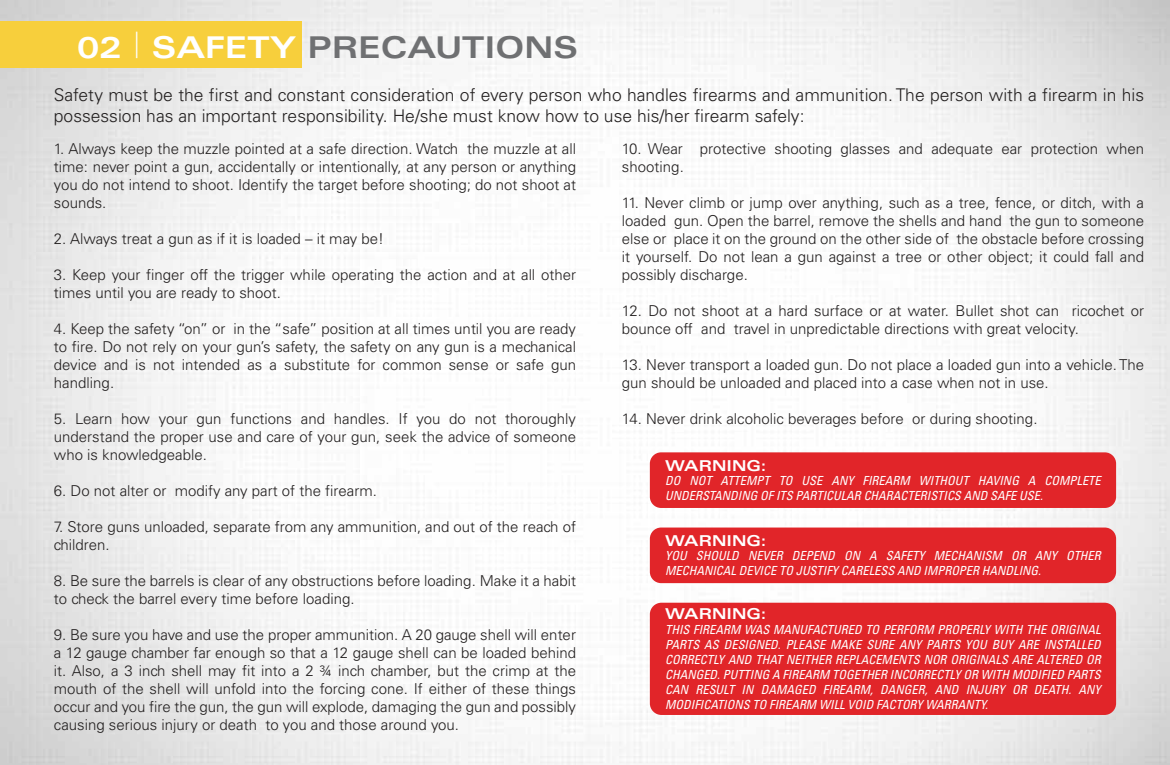
<style>
.page{position:relative;width:1170px;height:765px;background:#fff}
.page>*{position:absolute;margin:0;border:0;box-sizing:border-box;transform-origin:0 0}
.t1{font:700 expanded 30px "Univers";color:#6f7072}
.t2{font:300 17.5px/21px "Univers";color:#221f1f}
.t3{font:300 15px/18px "Univers";color:#221f1f}
.t4{font:700 expanded 15px "Univers";color:#fff}
.t5{font:italic condensed 12.5px/15px "Univers";color:#fff}
.s1{color:#fff}
.s2{font-weight:100;font-stretch:ultra-condensed;font-size:36.25px;color:#fff}
</style>
<div class="page">
<img style="left:0;top:0;width:1170px;height:765px">
<div style="left:0;top:21px;width:302px;height:47px;background:#f7cf3c"></div>
<div style="left:650px;top:528px;width:466px;height:55px;background:#e12529;border-radius:11px"></div>
<div style="left:650px;top:603px;width:466px;height:112px;background:#e12529;border-radius:12px"></div>
<div style="left:650px;top:452px;width:466px;height:56px;background:#e12529;border-radius:11px"></div>
<h1 class="t1" style="left:77px;top:31px;width:502px"><span class="s1">02</span> <span class="s2">|</span> <span class="s1">SAFETY</span> PRECAUTIONS</h1>
<p class="t2" style="left:54px;top:84px;width:1092px">Safety must be the first and constant consideration of every person who handles firearms and ammunition. The person with a firearm in his possession has an important responsibility. He/she must know how to use his/her firearm safely:</p>
<p class="t3" style="left:54px;top:140px;width:524px;text-align:justify">1. Always keep the muzzle pointed at a safe direction. Watch the muzzle at all time: never point a gun, accidentally or intentionally, at any person or anything you do not intend to shoot. Identify the target before shooting; do not shoot at sounds.</p>
<p class="t3" style="left:54px;top:230px;width:332px">2. Always treat a gun as if it is loaded – it may be!</p>
<p class="t3" style="left:54px;top:266px;width:524px">3. Keep your finger off the trigger while operating the action and at all other times until you are ready to shoot.</p>
<p class="t3" style="left:54px;top:320px;width:524px;text-align:justify">4. Keep the safety “on” or in the “safe” position at all times until you are ready to fire. Do not rely on your gun’s safety, the safety on any gun is a mechanical device and is not intended as a substitute for common sense or safe gun handling.</p>
<p class="t3" style="left:54px;top:410px;width:524px;text-align:justify">5. Learn how your gun functions and handles. If you do not thoroughly understand the proper use and care of your gun, seek the advice of someone who is knowledgeable.</p>
<p class="t3" style="left:54px;top:482px;width:325px">6. Do not alter or modify any part of the firearm.</p>
<p class="t3" style="left:54px;top:518px;width:524px">7. Store guns unloaded, separate from any ammunition, and out of the reach of children.</p>
<p class="t3" style="left:54px;top:572px;width:524px">8. Be sure the barrels is clear of any obstructions before loading. Make it a habit to check the barrel every time before loading.</p>
<p class="t3" style="left:54px;top:626px;width:524px;text-align:justify">9. Be sure you have and use the proper ammunition. A 20 gauge shell will enter a 12 gauge chamber far enough so that a 12 gauge shell can be loaded behind it. Also, a 3 inch shell may fit into a 2 ¾ inch chamber, but the crimp at the mouth of the shell will unfold into the forcing cone. If either of these things occur and you fire the gun, the gun will explode, damaging the gun and possibly causing serious injury or death to you and those around you.</p>
<p class="t3" style="left:622px;top:140px;width:524px">10. Wear protective shooting glasses and adequate ear protection when shooting.</p>
<p class="t3" style="left:622px;top:194px;width:524px;text-align:justify">11. Never climb or jump over anything, such as a tree, fence, or ditch, with a loaded gun. Open the barrel, remove the shells and hand the gun to someone else or place it on the ground on the other side of the obstacle before crossing it yourself. Do not lean a gun against a tree or other object; it could fall and possibly discharge.</p>
<p class="t3" style="left:622px;top:302px;width:524px">12. Do not shoot at a hard surface or at water. Bullet shot can ricochet or bounce off and travel in unpredictable directions with great velocity.</p>
<p class="t3" style="left:622px;top:356px;width:524px">13. Never transport a loaded gun. Do not place a loaded gun into a vehicle. The gun should be unloaded and placed into a case when not in use.</p>
<p class="t3" style="left:622px;top:410px;width:417px">14. Never drink alcoholic beverages before or during shooting.</p>
<p class="t4" style="left:665px;top:457px;width:103px">WARNING:</p>
<p class="t5" style="left:665px;top:473px;width:437px">DO NOT ATTEMPT TO USE ANY FIREARM WITHOUT HAVING A COMPLETE<br>UNDERSTANDING OF ITS PARTICULAR CHARACTERISTICS AND SAFE USE.</p>
<p class="t4" style="left:665px;top:532px;width:103px">WARNING:</p>
<p class="t5" style="left:665px;top:548px;width:437px">YOU SHOULD NEVER DEPEND ON A SAFETY MECHANISM OR ANY OTHER<br>MECHANICAL DEVICE TO JUSTIFY CARELESS AND IMPROPER HANDLING.</p>
<p class="t4" style="left:665px;top:606px;width:103px">WARNING:</p>
<p class="t5" style="left:665px;top:622px;width:437px;text-align:justify">THIS FIREARM WAS MANUFACTURED TO PERFORM PROPERLY WITH THE ORIGINAL PARTS AS DESIGNED. PLEASE MAKE SURE ANY PARTS YOU BUY ARE INSTALLED CORRECTLY AND THAT NEITHER REPLACEMENTS NOR ORIGINALS ARE ALTERED OR CHANGED. PUTTING A FIREARM TOGETHER INCORRECTLY OR WITH MODIFIED PARTS CAN RESULT IN DAMAGED FIREARM, DANGER, AND INJURY OR DEATH. ANY MODIFICATIONS TO FIREARM WILL VOID FACTORY WARRANTY.</p>
</div>
